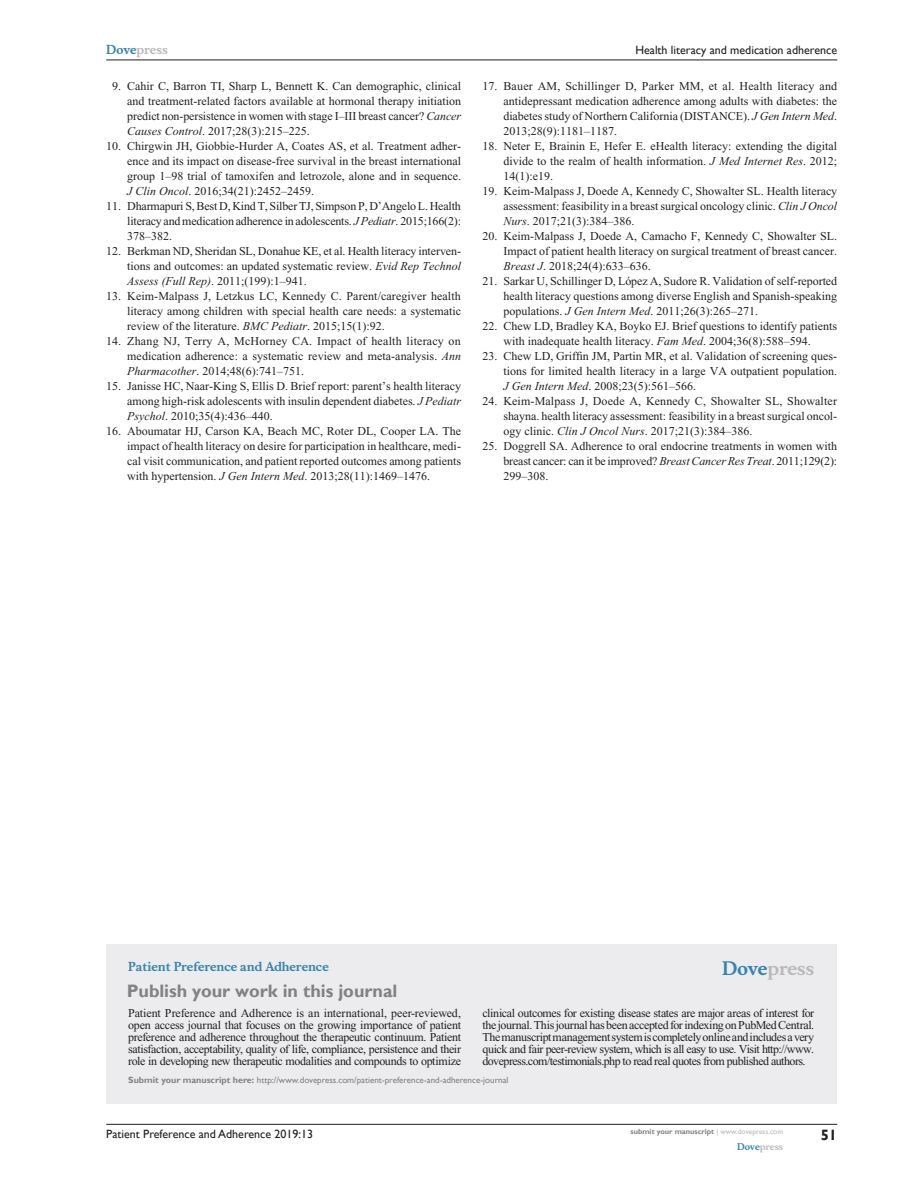
<style>
.page{position:relative;width:918px;height:1188px;background:#fff}
.page>*{position:absolute;margin:0;border:0;box-sizing:border-box;transform-origin:0 0}
.t1{font:700 18px "Gill Sans";color:#808285}
.t2{font:700 18px "Musee";color:#b8b9bc}
.t3{font:700 15px "Gill Sans";color:#231f20}
.RefNL2{font:12px/15px "Times New Roman";color:#231f20;text-align:justify}
.t4{font:12px "Gill Sans";color:#231f20}
.t5{font:700 12px "Musee";color:#3485ae}
.t6{font:700 12px "Musee";color:#b8b9bc}
.t7{font:9px "Gill Sans";color:#808285}
.t8{font:700 9px "Musee";color:#b8b9bc}
.t9{font:700 7.5px "Gill Sans";color:#808285}
.s1{color:#3485ae}
.s2{font-style:italic}
.s3{font-weight:700}
.s4{font-weight:400;color:#b8b9bc}
</style>
<div class="page">
<div style="left:106px;top:944px;width:731px;height:159px;background:#ececee"></div>
<hr style="left:106px;top:1124px;width:731px;height:1px;background:#231f20">
<hr style="left:106px;top:60px;width:731px;height:1px;background:#231f20">
<p class="t6" style="left:106px;top:43px;width:63px"><span class="s1">Dove</span>press</p>
<p class="RefNL2" style="left:127px;top:79px;width:335px;text-indent:-15px">9. Cahir C, Barron TI, Sharp L, Bennett K. Can demographic, clinical and treatment-related factors available at hormonal therapy initiation predict non-persistence in women with stage I–III breast cancer? <span class="s2">Cancer Causes Control</span>. 2017;28(3):215–225.</p>
<p class="RefNL2" style="left:127px;top:139px;width:335px;text-indent:-21px">10. Chirgwin JH, Giobbie-Hurder A, Coates AS, et al. Treatment adher&shy;ence and its impact on disease-free survival in the breast international group 1–98 trial of tamoxifen and letrozole, alone and in sequence.<br><span class="s2">J Clin Oncol</span>. 2016;34(21):2452–2459.</p>
<p class="RefNL2" style="left:127px;top:199px;width:335px;text-indent:-21px">11. Dharmapuri S, Best D, Kind T, Silber TJ, Simpson P, D’Angelo L. Health literacy and medication adherence in adolescents. <span class="s2">J Pediatr</span>. 2015;166(2):<br>378–382.</p>
<p class="RefNL2" style="left:127px;top:244px;width:335px;text-indent:-21px">12. Berkman ND, Sheridan SL, Donahue KE, et al. Health literacy interven&shy;tions and outcomes: an updated systematic review. <span class="s2">Evid Rep Technol Assess (Full Rep)</span>. 2011;(199):1–941.</p>
<p class="RefNL2" style="left:127px;top:289px;width:335px;text-indent:-21px">13. Keim-Malpass J, Letzkus LC, Kennedy C. Parent/caregiver health literacy among children with special health care needs: a systematic review of the literature. <span class="s2">BMC Pediatr</span>. 2015;15(1):92.</p>
<p class="RefNL2" style="left:127px;top:334px;width:335px;text-indent:-21px">14. Zhang NJ, Terry A, McHorney CA. Impact of health literacy on medication adherence: a systematic review and meta-analysis. <span class="s2">Ann Pharmacother</span>. 2014;48(6):741–751.</p>
<p class="RefNL2" style="left:127px;top:379px;width:335px;text-indent:-21px">15. Janisse HC, Naar-King S, Ellis D. Brief report: parent’s health literacy among high-risk adolescents with insulin dependent diabetes. <span class="s2">J Pediatr Psychol</span>. 2010;35(4):436–440.</p>
<p class="RefNL2" style="left:127px;top:424px;width:335px;text-indent:-21px">16. Aboumatar HJ, Carson KA, Beach MC, Roter DL, Cooper LA. The impact of health literacy on desire for participation in healthcare, medi&shy;cal visit communication, and patient reported outcomes among patients with hypertension. <span class="s2">J Gen Intern Med</span>. 2013;28(11):1469–1476.</p>
<p class="t4" style="left:635px;top:43px;width:203px">Health literacy and medication adherence</p>
<p class="RefNL2" style="left:503px;top:79px;width:335px;text-indent:-21px">17. Bauer AM, Schillinger D, Parker MM, et al. Health literacy and antidepressant medication adherence among adults with diabetes: the diabetes study of Northern California (DISTANCE). <span class="s2">J Gen Intern Med</span>.<br>2013;28(9):1181–1187.</p>
<p class="RefNL2" style="left:503px;top:139px;width:335px;text-indent:-21px">18. Neter E, Brainin E, Hefer E. eHealth literacy: extending the digital divide to the realm of health information. <span class="s2">J Med Internet Res</span>. 2012; 14(1):e19.</p>
<p class="RefNL2" style="left:503px;top:184px;width:335px;text-indent:-21px">19. Keim-Malpass J, Doede A, Kennedy C, Showalter SL. Health literacy assessment: feasibility in a breast surgical oncology clinic. <span class="s2">Clin J Oncol Nurs</span>. 2017;21(3):384–386.</p>
<p class="RefNL2" style="left:503px;top:229px;width:335px;text-indent:-21px">20. Keim-Malpass J, Doede A, Camacho F, Kennedy C, Showalter SL.<br>Impact of patient health literacy on surgical treatment of breast cancer.<br><span class="s2">Breast J</span>. 2018;24(4):633–636.</p>
<p class="RefNL2" style="left:503px;top:274px;width:335px;text-indent:-21px">21. Sarkar U, Schillinger D, López A, Sudore R. Validation of self-reported health literacy questions among diverse English and Spanish-speaking populations. <span class="s2">J Gen Intern Med</span>. 2011;26(3):265–271.</p>
<p class="RefNL2" style="left:482px;top:319px;width:356px;text-align:center">22. Chew LD, Bradley KA, Boyko EJ. Brief questions to identify patients with inadequate health literacy. <span class="s2">Fam Med</span>. 2004;36(8):588–594.</p>
<p class="RefNL2" style="left:503px;top:349px;width:335px;text-indent:-21px">23. Chew LD, Griffin JM, Partin MR, et al. Validation of screening ques&shy;tions for limited health literacy in a large VA outpatient population.<br><span class="s2">J Gen Intern Med</span>. 2008;23(5):561–566.</p>
<p class="RefNL2" style="left:503px;top:394px;width:335px;text-indent:-21px">24. Keim-Malpass J, Doede A, Kennedy C, Showalter SL, Showalter shayna. health literacy assessment: feasibility in a breast surgical oncol&shy;ogy clinic. <span class="s2">Clin J Oncol Nurs</span>. 2017;21(3):384–386.</p>
<p class="RefNL2" style="left:503px;top:439px;width:335px;text-indent:-21px">25. Doggrell SA. Adherence to oral endocrine treatments in women with breast cancer: can it be improved? <span class="s2">Breast Cancer Res Treat</span>. 2011;129(2):<br>299–308.</p>
<p class="t5" style="left:128px;top:959px;width:202px">Patient Preference and Adherence</p>
<h1 class="t1" style="left:127px;top:980px;width:272px">Publish your work in this journal</h1>
<h1 class="t2" style="left:722px;top:958px;width:94px"><span class="s1">Dove</span>press</h1>
<p class="RefNL2" style="left:128px;top:1007px;width:334px;line-height:12px">Patient Preference and Adherence is an international, peer-reviewed, open access journal that focuses on the growing importance of patient preference and adherence throughout the therapeutic continuum. Patient satisfaction, acceptability, quality of life, compliance, persistence and their role in developing new therapeutic modalities and compounds to optimize</p>
<p class="RefNL2" style="left:482px;top:1007px;width:333px;line-height:12px">clinical outcomes for existing disease states are major areas of interest for the journal. This journal has been accepted for indexing on PubMed Central.<br>The manuscript management system is completely online and includes a very quick and fair peer-review system, which is all easy to use. Visit http://www. dovepress.com/testimonials.php to read real quotes from published authors.</p>
<p class="t7" style="left:128px;top:1075px;width:382px"><span class="s3">Submit your manuscript here:</span> http://www.dovepress.com/patient-preference-and-adherence-journal</p>
<p class="t4" style="left:106px;top:1127px;width:209px">Patient Preference and Adherence 2019:13</p>
<p class="t9" style="left:631px;top:1127px;width:154px">submit your manuscript <span class="s4">| www.dovepress.com</span></p>
<p class="t8" style="left:737px;top:1141px;width:48px"><span class="s1">Dove</span>press</p>
<p class="t3" style="left:821px;top:1126px;width:18px">51</p>
</div>
